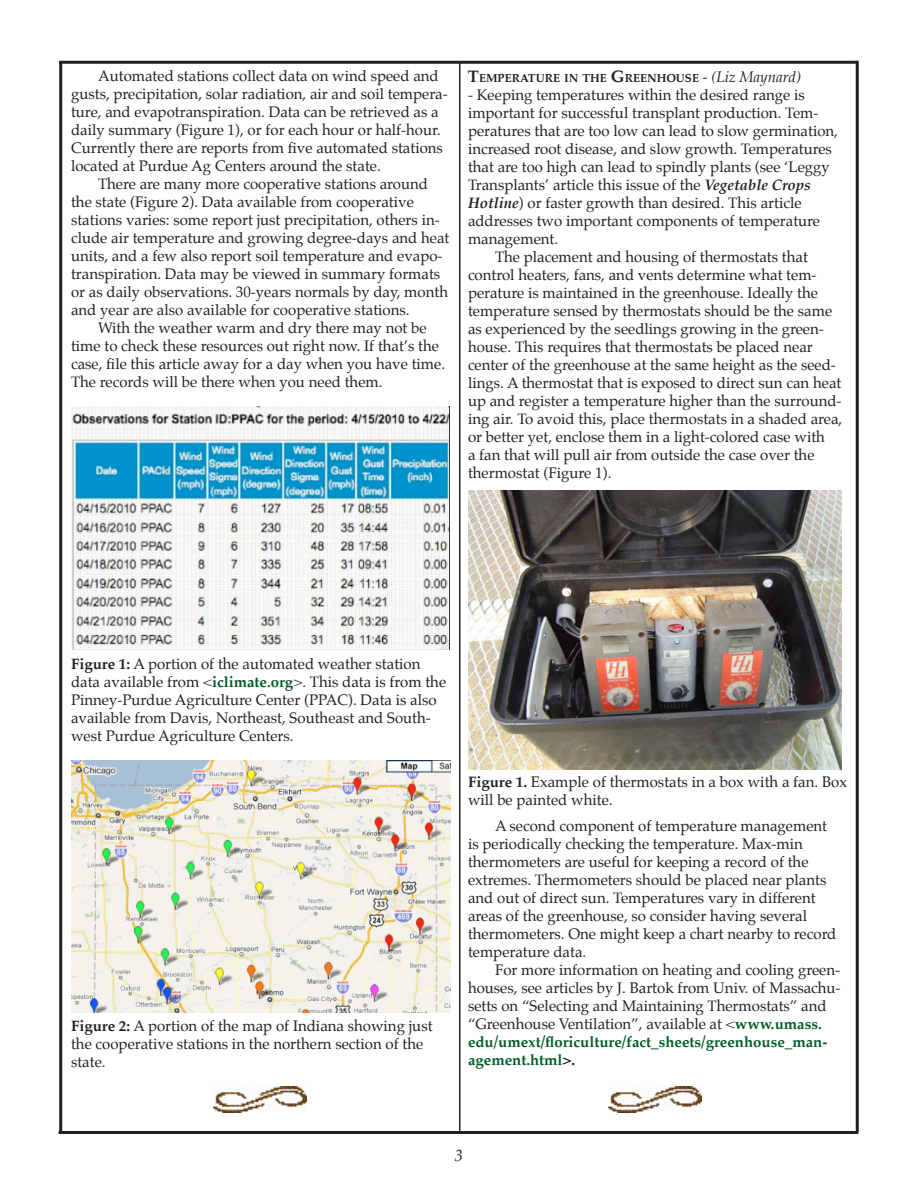
<style>
.page{position:relative;width:918px;height:1188px;background:#fff}
.page>*{position:absolute;margin:0;border:0;box-sizing:border-box;transform-origin:0 0}
.t1{font:italic 16.5px "Palatino";color:#231f20}
.t2{font:15px/18px "Palatino";color:#231f20}
.t3{font:700 11.55px "Palatino";color:#231f20}
.s1{font-size:16.5px}
.s2{font-weight:400;font-size:15px}
.s3{font-weight:400;font-style:italic;font-size:15px}
.s4{font-weight:700;font-style:italic}
.s5{font-weight:700}
.s6{font-weight:700;color:#005b26}
</style>
<div class="page">
<hr style="left:459px;top:62px;width:1px;height:1069px;background:#231f20">
<hr style="left:59px;top:61px;width:798px;height:3px;background:#231f20">
<hr style="left:59px;top:62px;width:3px;height:1072px;background:#231f20">
<hr style="left:58px;top:1131px;width:800px;height:3px;background:#231f20">
<hr style="left:856px;top:61px;width:3px;height:1071px;background:#231f20">
<img style="left:214px;top:1087px;width:93px;height:25px">
<img style="left:608px;top:1087px;width:93px;height:25px">
<img style="left:72px;top:760px;width:378px;height:253px">
<img style="left:468px;top:491px;width:373px;height:278px">
<img style="left:71px;top:406px;width:379px;height:244px">
<p class="t2" style="left:71px;top:67px;width:378px;text-indent:27px">Automated stations collect data on wind speed and gusts, precipitation, solar radiation, air and soil tempera&shy;ture, and evapotranspiration. Data can be retrieved as a daily summary (Figure 1), or for each hour or half-hour.<br>Currently there are reports from five automated stations located at Purdue Ag Centers around the state.</p>
<p class="t2" style="left:71px;top:175px;width:380px;text-indent:27px">There are many more cooperative stations around the state (Figure 2). Data available from cooperative stations varies: some report just precipitation, others in&shy;clude air temperature and growing degree-days and heat units, and a few also report soil temperature and evapo&shy;transpiration. Data may be viewed in summary formats or as daily observations. 30-years normals by day, month and year are also available for cooperative stations.</p>
<p class="t2" style="left:71px;top:319px;width:376px;text-indent:27px">With the weather warm and dry there may not be time to check these resources out right now. If that’s the case, file this article away for a day when you have time.<br>The records will be there when you need them.</p>
<p class="t3" style="left:468px;top:68px;width:335px"><span class="s1">T</span>EMPERATURE IN THE <span class="s1">G</span>REENHOUSE <span class="s2">-</span> <span class="s3">(Liz Maynard)</span></p>
<p class="t2" style="left:468px;top:86px;width:372px">- Keeping temperatures within the desired range is important for successful transplant production. Tem&shy;peratures that are too low can lead to slow germination, increased root disease, and slow growth. Temperatures that are too high can lead to spindly plants (see ‘Leggy Transplants’ article this issue of the <span class="s4">Vegetable Crops Hotline</span>) or faster growth than desired. This article addresses two important components of temperature management.</p>
<p class="t2" style="left:468px;top:248px;width:376px;text-indent:27px">The placement and housing of thermostats that control heaters, fans, and vents determine what tem&shy;perature is maintained in the greenhouse. Ideally the temperature sensed by thermostats should be the same as experienced by the seedlings growing in the green&shy;house. This requires that thermostats be placed near center of the greenhouse at the same height as the seed&shy;lings. A thermostat that is exposed to direct sun can heat up and register a temperature higher than the surround&shy;ing air. To avoid this, place thermostats in a shaded area, or better yet, enclose them in a light-colored case with<br>a fan that will pull air from outside the case over the thermostat (Figure 1).</p>
<p class="t2" style="left:71px;top:654px;width:377px"><span class="s5">Figure 1:</span> A portion of the automated weather station data available from &lt;<span class="s6">iclimate.org</span>&gt;. This data is from the Pinney-Purdue Agriculture Center (PPAC). Data is also available from Davis, Northeast, Southeast and South&shy;west Purdue Agriculture Centers.</p>
<p class="t2" style="left:71px;top:1017px;width:363px"><span class="s5">Figure 2:</span> A portion of the map of Indiana showing just the cooperative stations in the northern section of the state.</p>
<p class="t2" style="left:468px;top:773px;width:381px"><span class="s5">Figure 1.</span> Example of thermostats in a box with a fan. Box will be painted white.</p>
<p class="t2" style="left:468px;top:817px;width:370px;text-indent:27px">A second component of temperature management is periodically checking the temperature. Max-min thermometers are useful for keeping a record of the extremes. Thermometers should be placed near plants and out of direct sun. Temperatures vary in different areas of the greenhouse, so consider having several thermometers. One might keep a chart nearby to record temperature data.</p>
<p class="t2" style="left:468px;top:961px;width:374px;text-indent:27px">For more information on heating and cooling green&shy;houses, see articles by J. Bartok from Univ. of Massachu&shy;setts on “Selecting and Maintaining Thermostats” and “Greenhouse Ventilation”, available at &lt;<span class="s6">www.umass. edu/umext/floriculture/fact_sheets/greenhouse_man&shy;agement.ht</span><span class="s6">ml</span><span class="s5">&gt;.</span></p>
<p class="t1" style="left:455px;top:1142px;width:10px">3</p>
</div>
